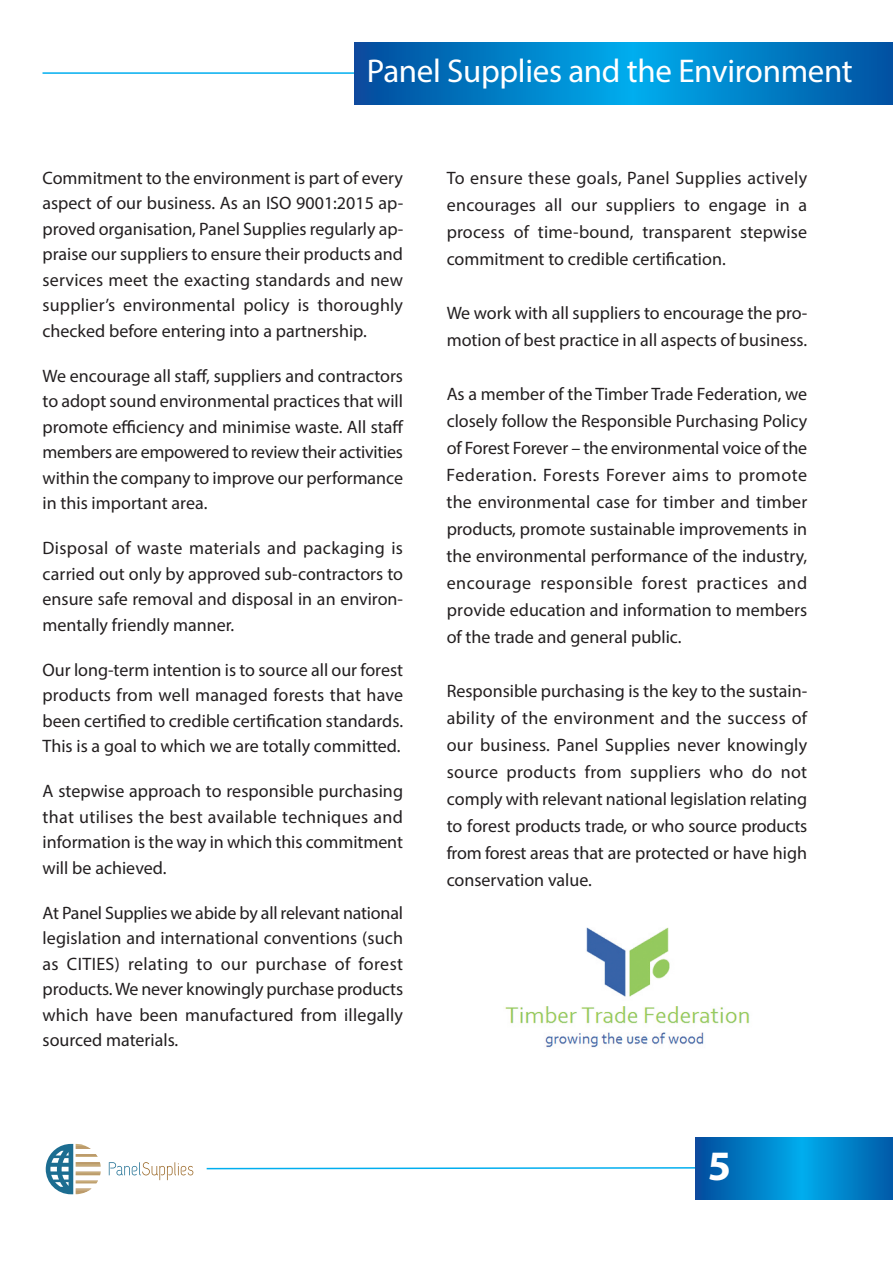
<style>
.page{position:relative;width:893px;height:1263px;background:#fff}
.page>*{position:absolute;margin:0;border:0;box-sizing:border-box;transform-origin:0 0}
.t1{font:700 42px "Myriad Pro";color:#fff}
.t2{font:33px "Myriad Pro";letter-spacing:-.01em;color:#fff}
.t3{font:18px/25.5px "Myriad Pro";color:#231f20;text-align:justify}
</style>
<div class="page">
<svg style="left:206px;top:1166px;width:490px;height:4px"></svg>
<hr style="left:43px;top:72px;width:410px;height:2px;background:#00aeef">
<svg style="left:696px;top:1138px;width:197px;height:61px;background:#007ec6"></svg>
<svg style="left:109px;top:1162px;width:84px;height:18px"></svg>
<svg style="left:46px;top:1144px;width:55px;height:51px"></svg>
<svg style="left:355px;top:43px;width:538px;height:61px;background:#007cc4"></svg>
<img style="left:505px;top:927px;width:245px;height:121px">
<h2 class="t2" style="left:367px;top:59px;width:487px">Panel Supplies and the Environment</h2>
<p class="t3" style="left:43px;top:166px;width:362px">Commitment to the environment is part of every aspect of our business. As an ISO 9001:2015 ap&shy;proved organisation, Panel Supplies regularly ap&shy;praise our suppliers to ensure their products and services meet the exacting standards and new supplier’s environmental policy is thoroughly checked before entering into a partnership.</p>
<p class="t3" style="left:43px;top:364px;width:363px">We encourage all staff, suppliers and contractors to adopt sound environmental practices that will promote efficiency and minimise waste. All staff members are empowered to review their activities within the company to improve our performance in this important area.</p>
<p class="t3" style="left:43px;top:537px;width:362px">Disposal of waste materials and packaging is carried out only by approved sub-contractors to ensure safe removal and disposal in an environ&shy;mentally friendly manner.</p>
<p class="t3" style="left:43px;top:658px;width:362px">Our long-term intention is to source all our forest products from well managed forests that have been certified to credible certification standards.<br>This is a goal to which we are totally committed.</p>
<p class="t3" style="left:43px;top:780px;width:362px">A stepwise approach to responsible purchasing that utilises the best available techniques and information is the way in which this commitment will be achieved.</p>
<p class="t3" style="left:43px;top:901px;width:362px">At Panel Supplies we abide by all relevant national legislation and international conventions (such as CITIES) relating to our purchase of forest products.We never knowingly purchase products which have been manufactured from illegally sourced materials.</p>
<p class="t3" style="left:447px;top:165px;width:362px;line-height:27px">To ensure these goals, Panel Supplies actively encourages all our suppliers to engage in a process of time-bound, transparent stepwise commitment to credible certification.</p>
<p class="t3" style="left:447px;top:300px;width:362px;line-height:27px">We work with all suppliers to encourage the pro&shy;motion of best practice in all aspects of business.</p>
<p class="t3" style="left:447px;top:381px;width:362px;line-height:27px">As a member of the Timber Trade Federation, we closely follow the Responsible Purchasing Policy of Forest Forever – the environmental voice of the Federation. Forests Forever aims to promote the environmental case for timber and timber products, promote sustainable improvements in the environmental performance of the industry, encourage responsible forest practices and provide education and information to members of the trade and general public.</p>
<p class="t3" style="left:447px;top:678px;width:362px;line-height:27px">Responsible purchasing is the key to the sustain&shy;ability of the environment and the success of our business. Panel Supplies never knowingly source products from suppliers who do not comply with relevant national legislation relating to forest products trade, or who source products from forest areas that are protected or have high conservation value.</p>
<h1 class="t1" style="left:708px;top:1150px;width:25px">5</h1>
</div>
